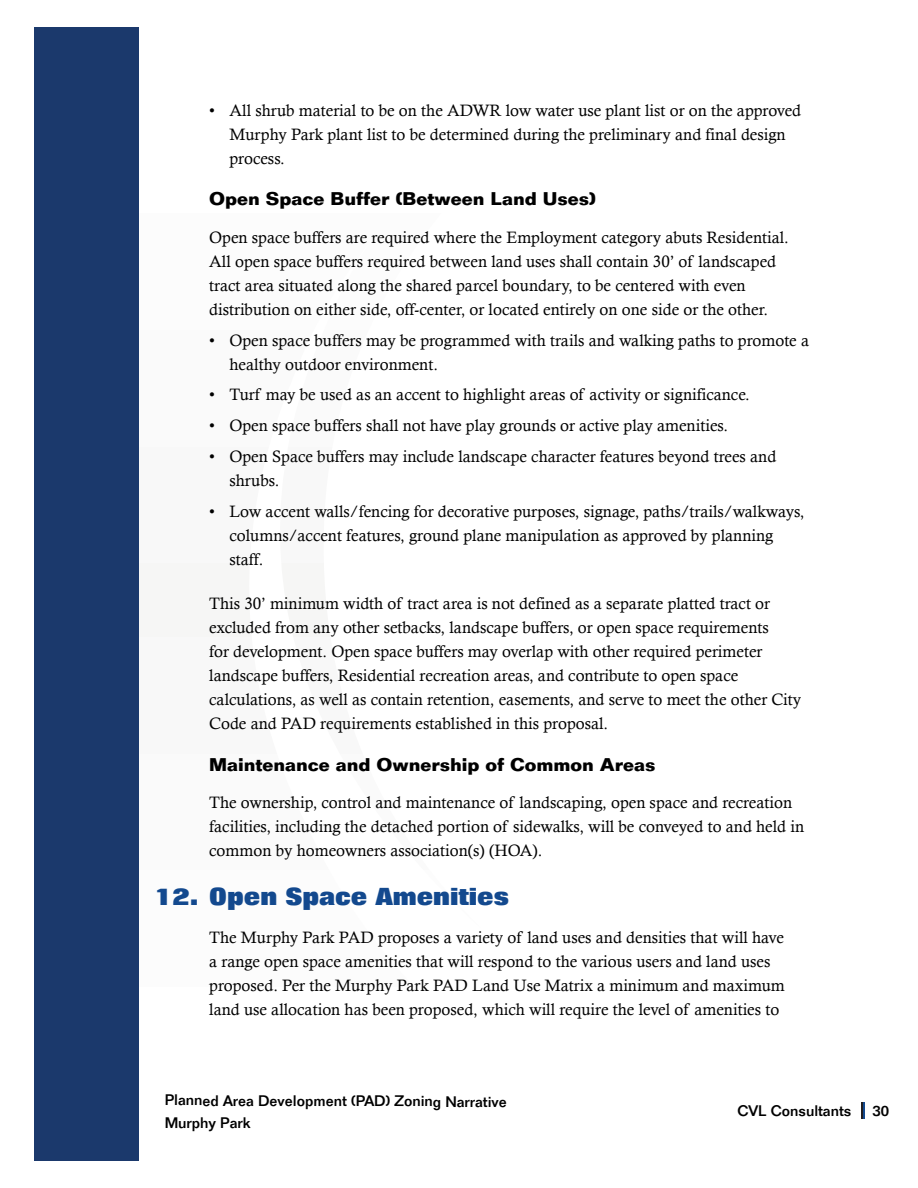
<style>
.page{position:relative;width:918px;height:1188px;background:#fff}
.page>*{position:absolute;margin:0;border:0;box-sizing:border-box;transform-origin:0 0}
.t1{font:800 24px "Folio Std";color:#13498e}
.t2{font:700 18px "Folio Std";color:#000}
.t3{font:16.5px/24px "Calisto";color:#000}
.t4{font:500 15px/21.9px "Folio Std";letter-spacing:-.005em;color:#000}
</style>
<div class="page">
<div style="left:35px;top:27px;width:104px;height:1134px;background:#1b396c"></div>
<svg style="left:861px;top:1103px;width:3px;height:16px"></svg>
<p class="t3" style="left:230px;top:98px;width:573px;text-indent:-20px">• All shrub material to be on the ADWR low water use plant list or on the approved<br>Murphy Park plant list to be determined during the preliminary and final design process.</p>
<p class="t2" style="left:209px;top:192px;width:388px">Open Space Buffer (Between Land Uses)</p>
<p class="t3" style="left:209px;top:225px;width:581px">Open space buffers are required where the Employment category abuts Residential.<br>All open space buffers required between land uses shall contain 30’ of landscaped tract area situated along the shared parcel boundary, to be centered with even distribution on either side, off-center, or located entirely on one side or the other.</p>
<p class="t3" style="left:230px;top:328px;width:581px;text-indent:-20px">• Open space buffers may be programmed with trails and walking paths to promote a healthy outdoor environment.</p>
<p class="t3" style="left:209px;top:383px;width:542px">• Turf may be used as an accent to highlight areas of activity or significance.</p>
<p class="t3" style="left:209px;top:413px;width:520px">• Open space buffers shall not have play grounds or active play amenities.</p>
<p class="t3" style="left:230px;top:444px;width:548px;text-indent:-20px">• Open Space buffers may include landscape character features beyond trees and shrubs.</p>
<p class="t3" style="left:230px;top:499px;width:576px;text-indent:-20px">• Low accent walls/fencing for decorative purposes, signage, paths/trails/walkways, columns/accent features, ground plane manipulation as approved by planning staff.</p>
<p class="t3" style="left:209px;top:591px;width:594px">This 30’ minimum width of tract area is not defined as a separate platted tract or excluded from any other setbacks, landscape buffers, or open space requirements<br>for development. Open space buffers may overlap with other required perimeter landscape buffers, Residential recreation areas, and contribute to open space calculations, as well as contain retention, easements, and serve to meet the other City Code and PAD requirements established in this proposal.</p>
<p class="t2" style="left:209px;top:757px;width:448px">Maintenance and Ownership of Common Areas</p>
<p class="t3" style="left:209px;top:791px;width:596px">The ownership, control and maintenance of landscaping, open space and recreation facilities, including the detached portion of sidewalks, will be conveyed to and held in common by homeowners association(s) (HOA).</p>
<h1 class="t1" style="left:155px;top:887px;width:355px">12. Open Space Amenities</h1>
<p class="t3" style="left:209px;top:925px;width:577px">The Murphy Park PAD proposes a variety of land uses and densities that will have a range open space amenities that will respond to the various users and land uses proposed. Per the Murphy Park PAD Land Use Matrix a minimum and maximum land use allocation has been proposed, which will require the level of amenities to</p>
<p class="t4" style="left:165px;top:1091px;width:344px">Planned Area Development (PAD) Zoning Narrative<br>Murphy Park</p>
<p class="t4" style="left:737px;top:1101px;width:115px">CVL Consultants</p>
<p class="t4" style="left:873px;top:1101px;width:18px">30</p>
</div>
